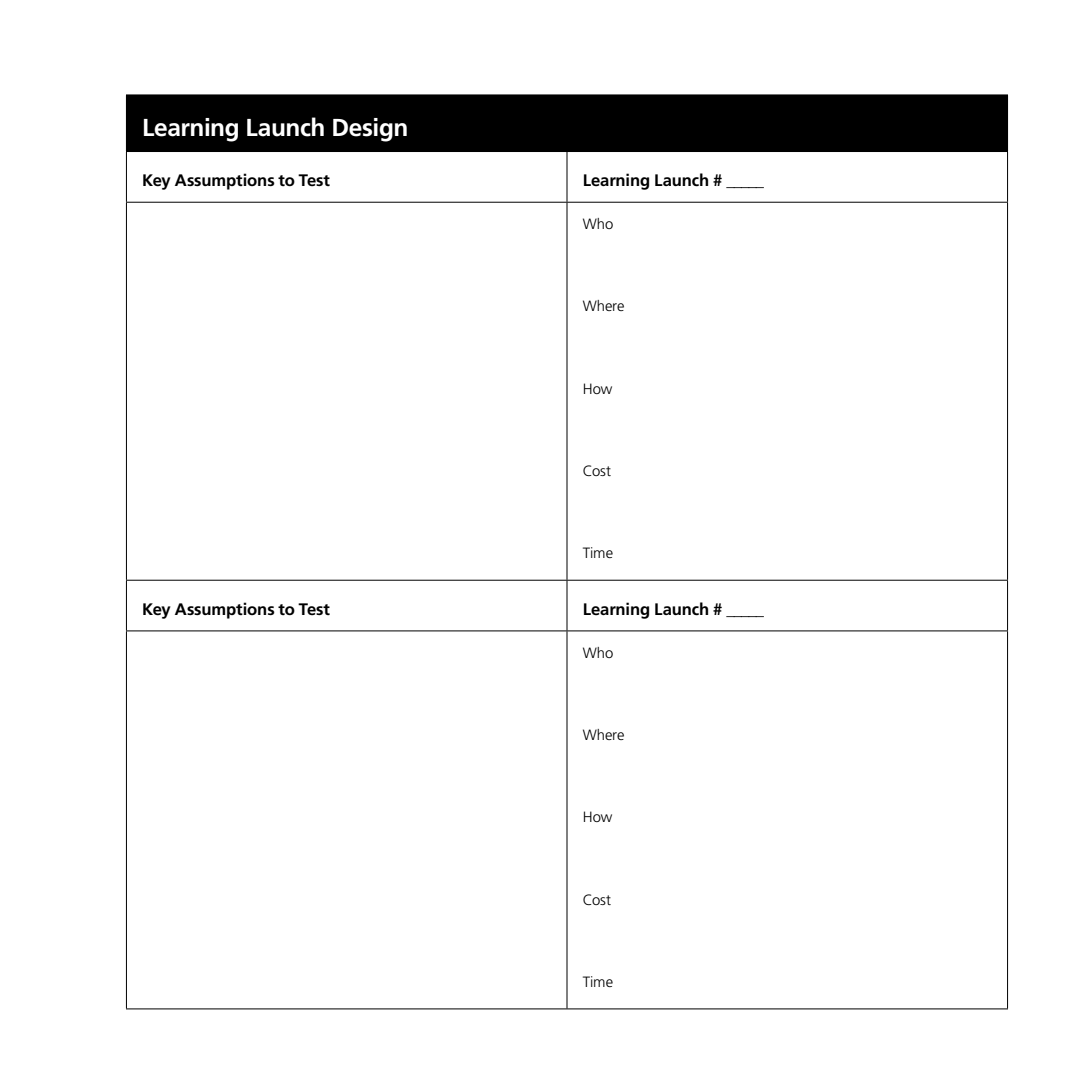
<style>
.page{position:relative;width:1071px;height:1071px;background:#fff}
.page>*{position:absolute;margin:0;border:0;box-sizing:border-box;transform-origin:0 0}
.t1{font:700 24.5px "Frutiger LT Std";letter-spacing:-.015em;color:#fff}
.t2{font:700 16.62px "Frutiger LT Std";letter-spacing:-.005em;color:#000}
.t3{font:300 14.88px "Frutiger LT Std";letter-spacing:-.005em;color:#000}
</style>
<div class="page">
<div style="left:126px;top:95px;width:882px;height:57px;background:#000"></div>
<hr style="left:567px;top:203px;width:1px;height:377px;background:#000">
<hr style="left:1007px;top:203px;width:1px;height:377px;background:#000">
<hr style="left:567px;top:631px;width:1px;height:377px;background:#000">
<hr style="left:1007px;top:631px;width:1px;height:377px;background:#000">
<hr style="left:126px;top:630px;width:441px;height:1px;background:#000">
<hr style="left:567px;top:630px;width:441px;height:1px;background:#000">
<hr style="left:126px;top:94px;width:441px;height:1px;background:#000">
<hr style="left:567px;top:94px;width:441px;height:1px;background:#000">
<hr style="left:126px;top:203px;width:1px;height:377px;background:#000">
<hr style="left:126px;top:631px;width:1px;height:377px;background:#000">
<hr style="left:126px;top:152px;width:1px;height:50px;background:#000">
<hr style="left:567px;top:152px;width:1px;height:50px;background:#000">
<hr style="left:1007px;top:152px;width:1px;height:50px;background:#000">
<hr style="left:126px;top:202px;width:441px;height:1px;background:#000">
<hr style="left:567px;top:202px;width:441px;height:1px;background:#000">
<hr style="left:126px;top:580px;width:441px;height:1px;background:#000">
<hr style="left:126px;top:581px;width:1px;height:49px;background:#000">
<hr style="left:567px;top:580px;width:441px;height:1px;background:#000">
<hr style="left:567px;top:581px;width:1px;height:49px;background:#000">
<hr style="left:1007px;top:581px;width:1px;height:49px;background:#000">
<hr style="left:126px;top:1008px;width:441px;height:1px;background:#000">
<hr style="left:567px;top:1008px;width:441px;height:1px;background:#000">
<h1 class="t1" style="left:142px;top:113px;width:268px">Learning Launch Design</h1>
<p class="t2" style="left:142px;top:171px;width:189px">Key Assumptions to Test</p>
<p class="t2" style="left:583px;top:171px;width:183px">Learning Launch # _____</p>
<p class="t3" style="left:583px;top:216px;width:32px">Who</p>
<p class="t3" style="left:583px;top:298px;width:43px">Where</p>
<p class="t3" style="left:583px;top:380px;width:31px">How</p>
<p class="t3" style="left:583px;top:462px;width:30px">Cost</p>
<p class="t3" style="left:583px;top:545px;width:32px">Time</p>
<p class="t2" style="left:142px;top:600px;width:189px">Key Assumptions to Test</p>
<p class="t2" style="left:583px;top:600px;width:183px">Learning Launch # _____</p>
<p class="t3" style="left:583px;top:644px;width:32px">Who</p>
<p class="t3" style="left:583px;top:727px;width:43px">Where</p>
<p class="t3" style="left:583px;top:809px;width:31px">How</p>
<p class="t3" style="left:583px;top:891px;width:30px">Cost</p>
<p class="t3" style="left:583px;top:973px;width:32px">Time</p>
</div>
